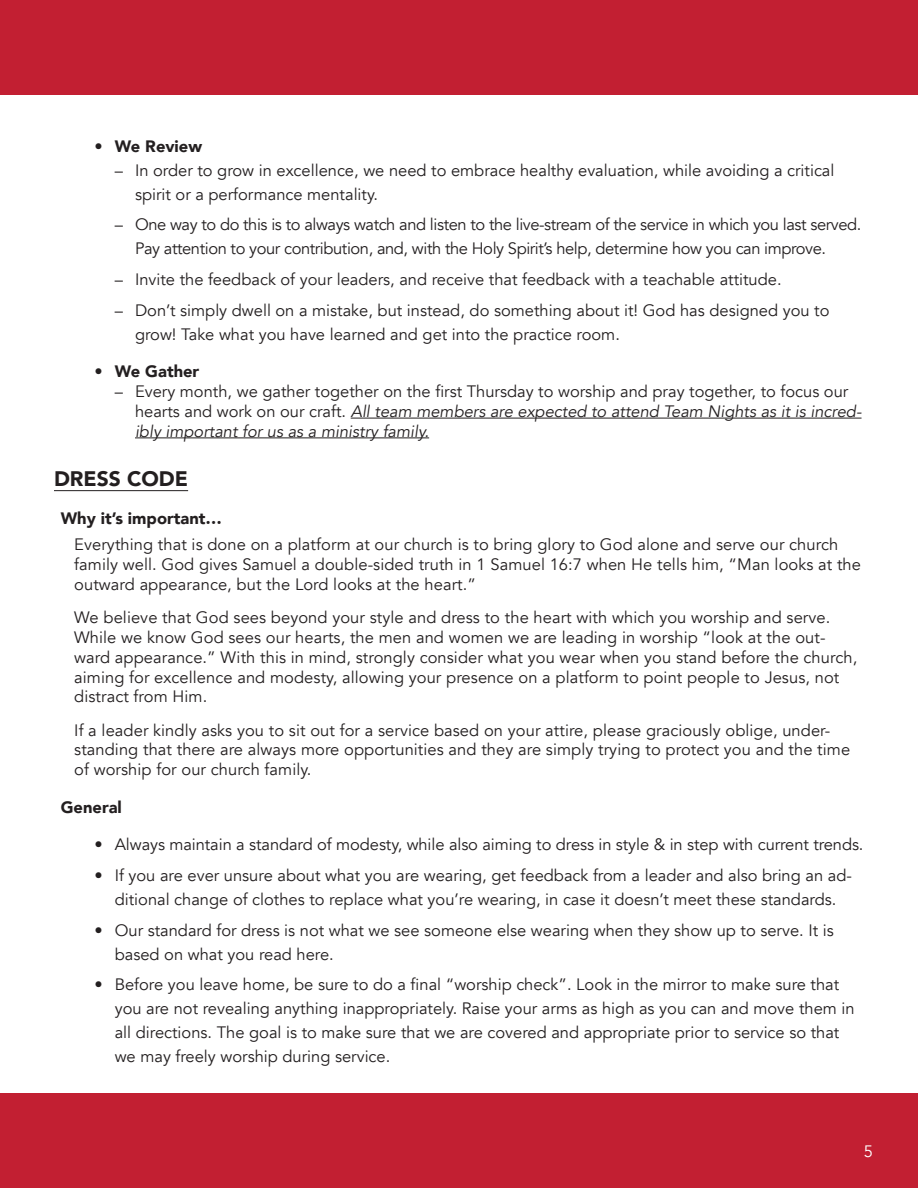
<style>
.page{position:relative;width:918px;height:1188px;background:#fff}
.page>*{position:absolute;margin:0;border:0;box-sizing:border-box;transform-origin:0 0}
.Subheader{font:900 21px "Avenir";color:#231f20}
.Body{font:16.5px/19.8px "Avenir";color:#231f20}
.Body-2{font:16.5px/24px "Avenir";letter-spacing:-.025em;color:#231f20}
.Sub_Header_2{font:900 16.5px "Avenir";color:#231f20}
.t1{font:16.5px "Avenir";color:#fff}
.s1{font-style:italic}
</style>
<div class="page">
<div style="left:0;top:0;width:918px;height:94px;background:#c21f32"></div>
<div style="left:0;top:1094px;width:918px;height:94px;background:#c21f32"></div>
<hr style="left:351px;top:418px;width:511px;height:1px;background:#231f20">
<hr style="left:135px;top:437px;width:294px;height:1px;background:#231f20">
<hr style="left:54px;top:490px;width:134px;height:1px;background:#231f20">
<p class="Sub_Header_2" style="left:94px;top:132px;width:109px">• We Review</p>
<p class="Body" style="left:135px;top:158px;width:701px;line-height:24px;text-indent:-20px">– In order to grow in excellence, we need to embrace healthy evaluation, while avoiding a critical spirit or a performance mentality.</p>
<p class="Body-2" style="left:135px;top:213px;width:728px;text-indent:-20px">– One way to do this is to always watch and listen to the live-stream of the service in which you last served.<br>Pay attention to your contribution, and, with the Holy Spirit’s help, determine how you can improve.</p>
<p class="Body" style="left:115px;top:270px;width:668px">– Invite the feedback of your leaders, and receive that feedback with a teachable attitude.</p>
<p class="Body" style="left:135px;top:298px;width:696px;line-height:24px;text-indent:-20px">– Don’t simply dwell on a mistake, but instead, do something about it! God has designed you to grow! Take what you have learned and get into the practice room.</p>
<p class="Sub_Header_2" style="left:94px;top:357px;width:106px">• We Gather</p>
<p class="Body" style="left:135px;top:382px;width:728px;text-indent:-20px">– Every month, we gather together on the first Thursday to worship and pray together, to focus our hearts and work on our craft. <span class="s1">All team members are expected to attend Team Nights as it is incred&shy;ibly important for us as a ministry family.</span></p>
<p class="Subheader" style="left:54px;top:461px;width:136px">DRESS CODE</p>
<p class="Sub_Header_2" style="left:61px;top:504px;width:163px">Why it’s important…</p>
<p class="Body" style="left:74px;top:535px;width:788px">Everything that is done on a platform at our church is to bring glory to God alone and serve our church family well. God gives Samuel a double-sided truth in 1 Samuel 16:7 when He tells him, “Man looks at the outward appearance, but the Lord looks at the heart.”</p>
<p class="Body" style="left:74px;top:608px;width:785px">We believe that God sees beyond your style and dress to the heart with which you worship and serve.<br>While we know God sees our hearts, the men and women we are leading in worship “look at the out&shy;ward appearance.” With this in mind, strongly consider what you wear when you stand before the church, aiming for excellence and modesty, allowing your presence on a platform to point people to Jesus, not distract from Him.</p>
<p class="Body" style="left:74px;top:720px;width:777px">If a leader kindly asks you to sit out for a service based on your attire, please graciously oblige, under&shy;standing that there are always more opportunities and they are simply trying to protect you and the time of worship for our church family.</p>
<p class="Sub_Header_2" style="left:61px;top:793px;width:63px">General</p>
<p class="Body" style="left:94px;top:835px;width:771px">• Always maintain a standard of modesty, while also aiming to dress in style &amp; in step with current trends.</p>
<p class="Body" style="left:94px;top:864px;width:759px;line-height:24px;text-align:center">• If you are ever unsure about what you are wearing, get feedback from a leader and also bring an ad&shy;ditional change of clothes to replace what you’re wearing, in case it doesn’t meet these standards.</p>
<p class="Body" style="left:115px;top:918px;width:721px;line-height:24px;text-indent:-20px">• Our standard for dress is not what we see someone else wearing when they show up to serve. It is based on what you read here.</p>
<p class="Body" style="left:115px;top:973px;width:741px;line-height:24px;text-indent:-20px">• Before you leave home, be sure to do a final “worship check”. Look in the mirror to make sure that you are not revealing anything inappropriately. Raise your arms as high as you can and move them in all directions. The goal is to make sure that we are covered and appropriate prior to service so that we may freely worship during service.</p>
<p class="t1" style="left:864px;top:1141px;width:11px">5</p>
</div>
